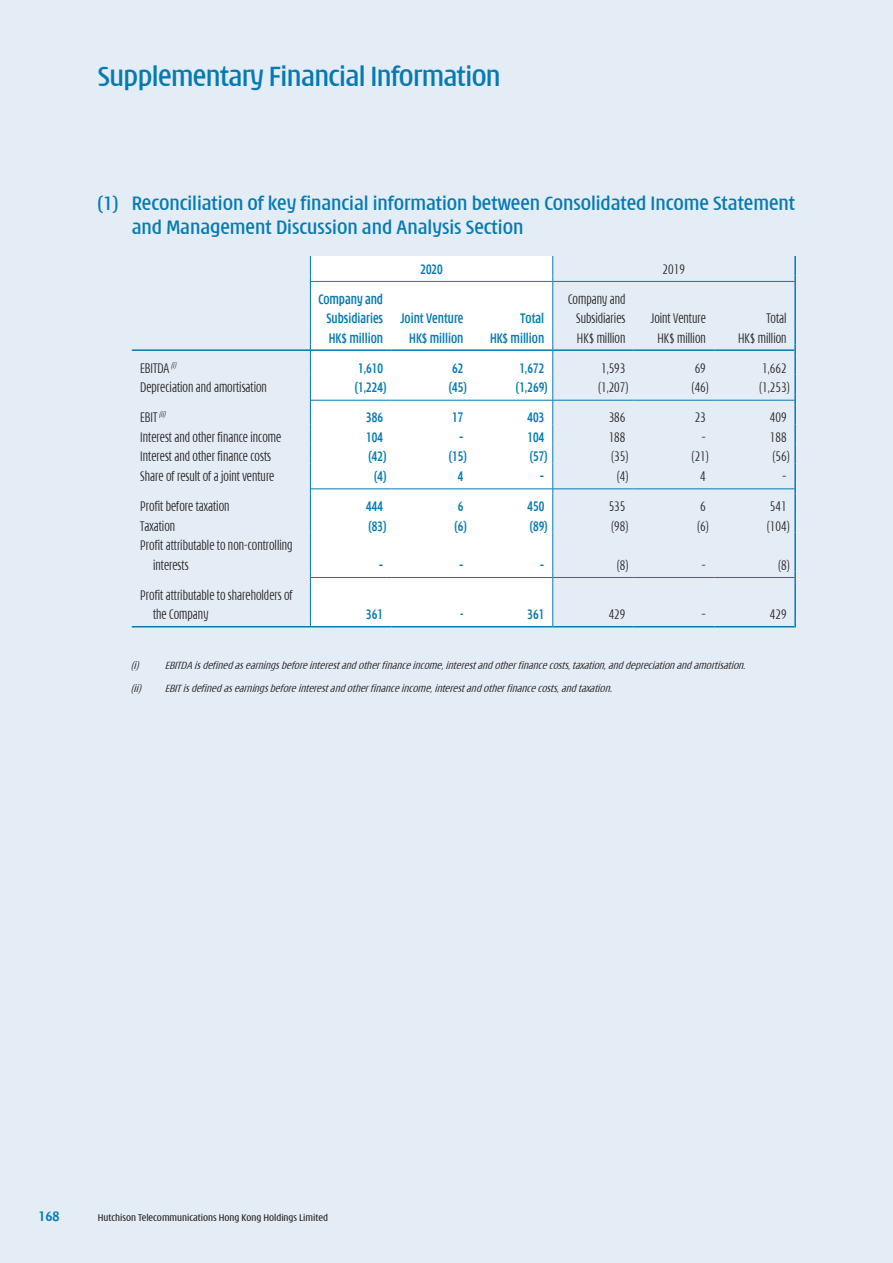
<style>
.page{position:relative;width:893px;height:1263px;background:#e4ecf5}
.page>*{position:absolute;margin:0;border:0;box-sizing:border-box;transform-origin:0 0}
.t1{font:500 condensed 30px "Modena";letter-spacing:-.02em;color:#057ab3}
.t2{font:500 condensed 21px/24px "Modena";color:#057ab3}
.t3{font:300 condensed 15px/19.5px "Modena";color:#231f20;scale:.8 1}
.t4{font:700 condensed 15px/19.5px "Modena";color:#057ab3;scale:.8 1}
.t5{font:700 condensed 15px "Modena";color:#057ab3}
.t6{font:italic 300 condensed 11.25px/23px "Modena";color:#231f20}
.t7{font:condensed 10.5px "Modena";color:#231f20}
</style>
<div class="page">
<div style="left:311px;top:256px;width:241px;height:370px;background:#fff"></div>
<svg style="left:310px;top:256px;width:1px;height:30px"></svg>
<svg style="left:552px;top:256px;width:1px;height:30px"></svg>
<hr style="left:310px;top:286px;width:1px;height:39px;background:#057ab3">
<hr style="left:552px;top:286px;width:1px;height:39px;background:#057ab3">
<svg style="left:310px;top:325px;width:1px;height:207px"></svg>
<svg style="left:552px;top:325px;width:1px;height:207px"></svg>
<hr style="left:310px;top:532px;width:1px;height:39px;background:#057ab3">
<hr style="left:552px;top:532px;width:1px;height:39px;background:#057ab3">
<hr style="left:310px;top:582px;width:1px;height:39px;background:#057ab3">
<hr style="left:552px;top:582px;width:1px;height:39px;background:#057ab3">
<hr style="left:794px;top:286px;width:2px;height:39px;background:#057ab3">
<hr style="left:794px;top:325px;width:2px;height:20px;background:#057ab3">
<svg style="left:794px;top:345px;width:2px;height:10px"></svg>
<hr style="left:794px;top:355px;width:2px;height:20px;background:#057ab3">
<svg style="left:794px;top:375px;width:2px;height:49px"></svg>
<hr style="left:794px;top:424px;width:2px;height:20px;background:#057ab3">
<svg style="left:794px;top:444px;width:2px;height:19px"></svg>
<hr style="left:794px;top:463px;width:2px;height:20px;background:#057ab3">
<svg style="left:794px;top:483px;width:2px;height:10px"></svg>
<hr style="left:794px;top:493px;width:2px;height:20px;background:#057ab3">
<svg style="left:794px;top:513px;width:2px;height:19px"></svg>
<hr style="left:794px;top:532px;width:2px;height:39px;background:#057ab3">
<svg style="left:794px;top:571px;width:2px;height:11px"></svg>
<hr style="left:794px;top:582px;width:2px;height:39px;background:#057ab3">
<svg style="left:794px;top:621px;width:2px;height:6px"></svg>
<svg style="left:794px;top:256px;width:2px;height:30px"></svg>
<hr style="left:311px;top:281px;width:241px;height:1px;background:#057ab3">
<hr style="left:553px;top:281px;width:241px;height:1px;background:#057ab3">
<hr style="left:132px;top:349px;width:178px;height:2px;background:#057ab3">
<hr style="left:311px;top:349px;width:80px;height:2px;background:#057ab3">
<hr style="left:391px;top:349px;width:81px;height:2px;background:#057ab3">
<hr style="left:472px;top:349px;width:80px;height:2px;background:#057ab3">
<hr style="left:553px;top:349px;width:81px;height:2px;background:#057ab3">
<hr style="left:634px;top:349px;width:80px;height:2px;background:#057ab3">
<hr style="left:714px;top:349px;width:80px;height:2px;background:#057ab3">
<hr style="left:311px;top:400px;width:80px;height:1px;background:#057ab3">
<hr style="left:391px;top:400px;width:81px;height:1px;background:#057ab3">
<hr style="left:472px;top:400px;width:80px;height:1px;background:#057ab3">
<hr style="left:553px;top:400px;width:81px;height:1px;background:#057ab3">
<hr style="left:634px;top:400px;width:80px;height:1px;background:#057ab3">
<hr style="left:714px;top:400px;width:80px;height:1px;background:#057ab3">
<hr style="left:311px;top:488px;width:80px;height:1px;background:#057ab3">
<hr style="left:391px;top:488px;width:81px;height:1px;background:#057ab3">
<hr style="left:472px;top:488px;width:80px;height:1px;background:#057ab3">
<hr style="left:553px;top:488px;width:81px;height:1px;background:#057ab3">
<hr style="left:634px;top:488px;width:80px;height:1px;background:#057ab3">
<hr style="left:714px;top:488px;width:80px;height:1px;background:#057ab3">
<hr style="left:311px;top:577px;width:80px;height:1px;background:#057ab3">
<hr style="left:391px;top:577px;width:81px;height:1px;background:#057ab3">
<hr style="left:472px;top:577px;width:80px;height:1px;background:#057ab3">
<hr style="left:553px;top:577px;width:81px;height:1px;background:#057ab3">
<hr style="left:634px;top:577px;width:80px;height:1px;background:#057ab3">
<hr style="left:714px;top:577px;width:80px;height:1px;background:#057ab3">
<hr style="left:132px;top:626px;width:178px;height:1px;background:#057ab3">
<hr style="left:311px;top:626px;width:80px;height:1px;background:#057ab3">
<hr style="left:391px;top:626px;width:81px;height:1px;background:#057ab3">
<hr style="left:472px;top:626px;width:80px;height:1px;background:#057ab3">
<hr style="left:553px;top:626px;width:81px;height:1px;background:#057ab3">
<hr style="left:634px;top:626px;width:80px;height:1px;background:#057ab3">
<hr style="left:714px;top:626px;width:80px;height:1px;background:#057ab3">
<h1 class="t1" style="left:98px;top:62px;width:404px">Supplementary Financial Information</h1>
<h2 class="t2" style="left:132px;top:192px;width:665px;text-indent:-34px">(1) Reconciliation of key financial information between Consolidated Income Statement and Management Discussion and Analysis Section</h2>
<p class="t4" style="left:420px;top:260px;width:29px">2020</p>
<p class="t3" style="left:663px;top:259px;width:29px">2019</p>
<p class="t4" style="left:326px;top:290px;width:173px;text-indent:-8px">Company and<br>Subsidiaries Joint Venture</p>
<p class="t3" style="left:568px;top:290px;width:73px;text-align:center">Company and<br>Subsidiaries</p>
<p class="t4" style="left:520px;top:309px;width:32px">Total</p>
<p class="t3" style="left:651px;top:309px;width:70px">Joint Venture</p>
<p class="t3" style="left:766px;top:309px;width:27px">Total</p>
<p class="t4" style="left:329px;top:329px;width:69px">HK$ million</p>
<p class="t4" style="left:409px;top:329px;width:69px">HK$ million</p>
<p class="t4" style="left:490px;top:329px;width:69px">HK$ million</p>
<p class="t3" style="left:577px;top:329px;width:62px">HK$ million</p>
<p class="t3" style="left:657px;top:329px;width:62px">HK$ million</p>
<p class="t3" style="left:738px;top:329px;width:62px">HK$ million</p>
<p class="t3" style="left:140px;top:359px;width:49px">EBITDA <sup>(i)</sup></p>
<p class="t4" style="left:358px;top:359px;width:33px">1,610</p>
<p class="t4" style="left:452px;top:359px;width:15px">62</p>
<p class="t4" style="left:519px;top:359px;width:33px">1,672</p>
<p class="t3" style="left:601px;top:359px;width:32px">1,593</p>
<p class="t3" style="left:695px;top:359px;width:15px">69</p>
<p class="t3" style="left:762px;top:359px;width:32px">1,662</p>
<p class="t3" style="left:140px;top:378px;width:160px">Depreciation and amortisation</p>
<p class="t4" style="left:355px;top:378px;width:40px">(1,224)</p>
<p class="t4" style="left:449px;top:378px;width:23px">(45)</p>
<p class="t4" style="left:516px;top:378px;width:40px">(1,269)</p>
<p class="t3" style="left:598px;top:378px;width:40px">(1,207)</p>
<p class="t3" style="left:692px;top:378px;width:23px">(46)</p>
<p class="t3" style="left:759px;top:378px;width:40px">(1,253)</p>
<p class="t3" style="left:140px;top:408px;width:36px">E B I T <sup>(ii)</sup></p>
<p class="t4" style="left:366px;top:408px;width:22px">386</p>
<p class="t4" style="left:452px;top:408px;width:15px">17</p>
<p class="t4" style="left:527px;top:408px;width:22px">403</p>
<p class="t3" style="left:609px;top:408px;width:22px">386</p>
<p class="t3" style="left:695px;top:408px;width:15px">23</p>
<p class="t3" style="left:770px;top:408px;width:22px">409</p>
<p class="t3" style="left:140px;top:428px;width:178px">Interest and other finance income</p>
<p class="t4" style="left:366px;top:428px;width:22px">104</p>
<p class="t4" style="left:459px;top:428px;width:7px">–</p>
<p class="t4" style="left:527px;top:428px;width:22px">104</p>
<p class="t3" style="left:609px;top:428px;width:22px">188</p>
<p class="t3" style="left:701px;top:428px;width:7px">–</p>
<p class="t3" style="left:770px;top:428px;width:22px">188</p>
<p class="t3" style="left:140px;top:447px;width:165px">Interest and other finance costs</p>
<p class="t4" style="left:369px;top:447px;width:23px">(42)</p>
<p class="t4" style="left:449px;top:447px;width:23px">(15)</p>
<p class="t4" style="left:530px;top:447px;width:23px">(57)</p>
<p class="t3" style="left:611px;top:447px;width:23px">(35)</p>
<p class="t3" style="left:692px;top:447px;width:23px">(21)</p>
<p class="t3" style="left:772px;top:447px;width:23px">(56)</p>
<p class="t3" style="left:140px;top:467px;width:169px">Share of result of a joint venture</p>
<p class="t4" style="left:374px;top:467px;width:16px">(4)</p>
<p class="t4" style="left:458px;top:467px;width:8px">4</p>
<p class="t4" style="left:540px;top:467px;width:7px">–</p>
<p class="t3" style="left:617px;top:467px;width:16px">(4)</p>
<p class="t3" style="left:700px;top:467px;width:8px">4</p>
<p class="t3" style="left:782px;top:467px;width:7px">–</p>
<p class="t3" style="left:140px;top:497px;width:113px">Profit before taxation</p>
<p class="t4" style="left:366px;top:497px;width:22px">444</p>
<p class="t4" style="left:458px;top:497px;width:8px">6</p>
<p class="t4" style="left:527px;top:497px;width:22px">450</p>
<p class="t3" style="left:609px;top:497px;width:22px">535</p>
<p class="t3" style="left:700px;top:497px;width:8px">6</p>
<p class="t3" style="left:770px;top:497px;width:22px">541</p>
<p class="t3" style="left:140px;top:516px;width:45px">Taxation</p>
<p class="t4" style="left:369px;top:517px;width:23px">(83)</p>
<p class="t4" style="left:455px;top:517px;width:16px">(6)</p>
<p class="t4" style="left:530px;top:517px;width:23px">(89)</p>
<p class="t3" style="left:611px;top:516px;width:23px">(98)</p>
<p class="t3" style="left:697px;top:516px;width:16px">(6)</p>
<p class="t3" style="left:767px;top:516px;width:30px">(104)</p>
<p class="t3" style="left:153px;top:536px;width:176px;text-indent:-13px">Profit attributable to non-controlling interests</p>
<p class="t4" style="left:379px;top:556px;width:7px">–</p>
<p class="t4" style="left:459px;top:556px;width:7px">–</p>
<p class="t4" style="left:540px;top:556px;width:7px">–</p>
<p class="t3" style="left:617px;top:555px;width:16px">(8)</p>
<p class="t3" style="left:701px;top:555px;width:7px">–</p>
<p class="t3" style="left:778px;top:555px;width:16px">(8)</p>
<p class="t3" style="left:153px;top:586px;width:176px;text-indent:-13px">Profit attributable to shareholders of the Company</p>
<p class="t4" style="left:366px;top:605px;width:22px">361</p>
<p class="t4" style="left:460px;top:605px;width:6px">-</p>
<p class="t4" style="left:527px;top:605px;width:22px">361</p>
<p class="t3" style="left:609px;top:605px;width:22px">429</p>
<p class="t3" style="left:701px;top:605px;width:7px">–</p>
<p class="t3" style="left:770px;top:605px;width:22px">429</p>
<p class="t6" style="left:131px;top:654px;width:619px">(i) EBITDAisdefinedasearningsbeforeinterestandotherfinanceincome,interestandotherfinancecosts,taxation,anddepreciationandamortisation. (ii)</p>
<p class="t6" style="left:165px;top:677px;width:452px">EBITisdefinedasearningsbeforeinterestandotherfinanceincome,interestandotherfinancecosts,andtaxation.</p>
<p class="t5" style="left:38px;top:1209px;width:22px">168</p>
<p class="t7" style="left:98px;top:1213px;width:232px">Hutchison Telecommunications Hong Kong Holdings Limited</p>
</div>
